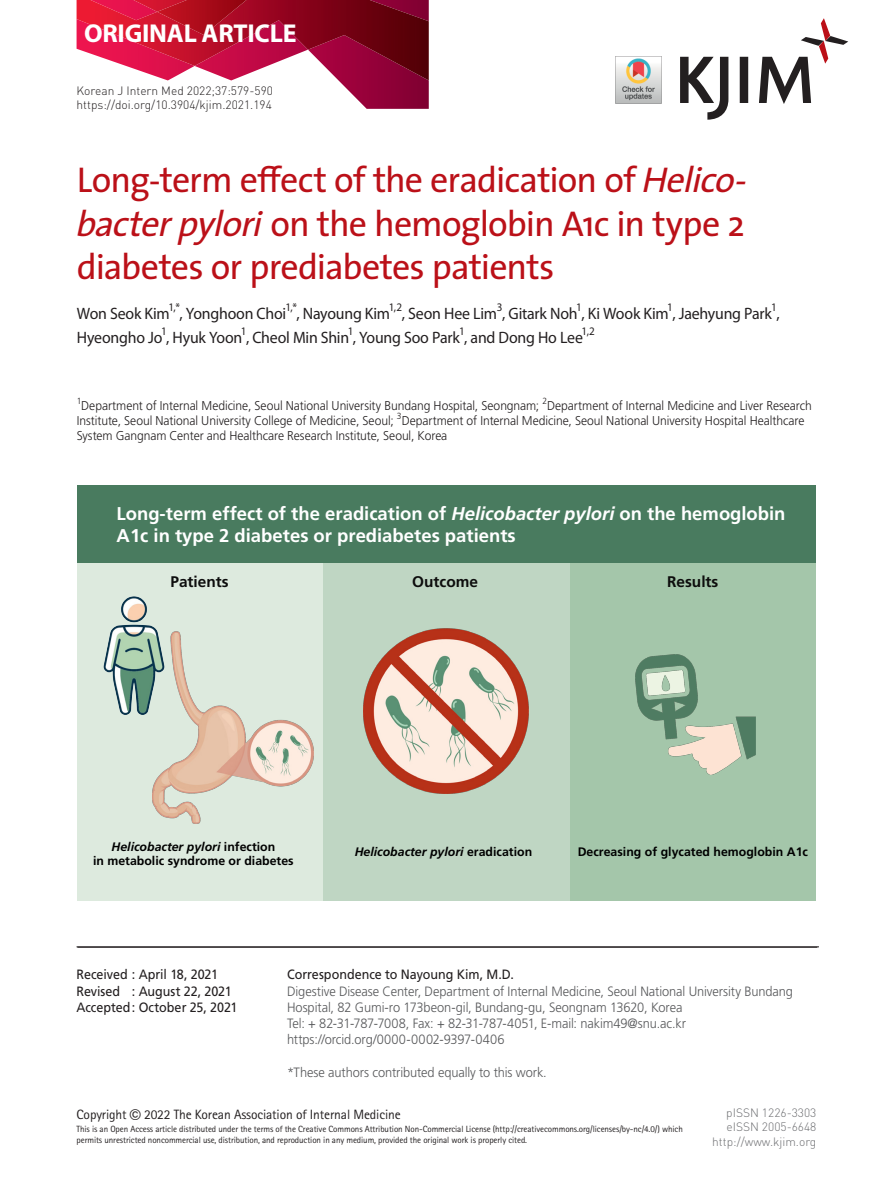
<style>
.page{position:relative;width:893px;height:1191px;background:#fff}
.page>*{position:absolute;margin:0;border:0;box-sizing:border-box;transform-origin:0 0}
.논문제목{font:36px/43.2px "The Sans";letter-spacing:-.025em;color:#bb1018}
.t1{font:700 25.95px "Myriad Pro";letter-spacing:-.01em;color:#fff}
.t2{font:700 18.45px/22.4px "Frutiger LT Std";color:#fff}
.저자{font:16.5px/24px "Myriad Pro";letter-spacing:-.01em;color:#231f20;scale:.96 1}
.t3{font:700 15.45px "Frutiger LT Std";color:#0d0d0d}
.교신저자{font:300 13.5px/16.2px "Frutiger LT Std";letter-spacing:-.01em;color:#57585a;scale:.95 1}
.교신저자-2{font:13.5px "Frutiger LT Std";letter-spacing:-.005em;color:#231f20;scale:.93 1}
.t4{font:13.5px "Rotis Sans Serif Std";letter-spacing:-.01em;color:#231f20}
.소속{font:300 12.75px/15.3px "Frutiger LT Std";letter-spacing:-.005em;color:#231f20;scale:.95 1}
.t5{font:700 12.3px/14.5px "Frutiger LT Std";color:#000;text-align:center}
.t6{font:italic 700 12.3px "Frutiger LT Std";color:#000}
.t7{font:300 12px "DIN Pro";color:#231f20}
.t8{font:300 12px/14.4px "DIN Pro";color:#6c6d70;text-align:right}
.t9{font:9px/10.8px "Rotis Sans Serif Std";letter-spacing:-.01em;color:#231f20}
.s1{font-style:italic}
.s2{font-style:normal}
.s3{font-family:"Helvetica";font-size:15px}
</style>
<div class="page">
<svg style="left:167px;top:80px;width:262px;height:29px"></svg>
<img style="left:77px;top:0;width:352px;height:80px">
<img style="left:157px;top:0;width:132px;height:35px">
<svg style="left:680px;top:18px;width:168px;height:102px"></svg>
<hr style="left:77px;top:946px;width:742px;height:1px;background:#231f20">
<div style="left:569px;top:562px;width:247px;height:338px;background:#a4c6aa"></div>
<div style="left:323px;top:562px;width:246px;height:338px;background:#bfd6c3"></div>
<div style="left:77px;top:562px;width:246px;height:338px;background:#ddeade"></div>
<div style="left:77px;top:485px;width:739px;height:78px;background:#497b5f"></div>
<img style="left:153px;top:631px;width:160px;height:192px">
<img style="left:103px;top:596px;width:62px;height:119px">
<img style="left:364px;top:628px;width:164px;height:165px">
<img style="left:635px;top:655px;width:120px;height:120px">
<img style="left:615px;top:56px;width:47px;height:47px">
<h2 class="t1" style="left:84px;top:17px;width:214px">ORIGINAL ARTICLE</h2>
<p class="t7" style="left:77px;top:82px;width:198px">Korean J Intern Med 2022;37:579-590</p>
<p class="t7" style="left:77px;top:96px;width:197px">https://doi.org/10.3904/kjim.2021.194</p>
<p class="논문제목" style="left:74px;top:158px;width:684px">Long-term effect of the eradication of <span class="s1">Helico&shy;bacterpylori</span>on the hemoglobin A1c in type 2 diabetes or prediabetes patients</p>
<p class="저자" style="left:77px;top:301px;width:733px">Won Seok Kim<sup>1,*</sup>, Yonghoon Choi<sup>1,*</sup>, Nayoung Kim<sup>1,2</sup>, Seon Hee Lim<sup>3</sup>, Gitark Noh<sup>1</sup>, Ki Wook Kim<sup>1</sup>, Jaehyung Park<sup>1</sup>,<br>Hyeongho Jo<sup>1</sup>, Hyuk Yoon<sup>1</sup>, Cheol Min Shin<sup>1</sup>, Young Soo Park<sup>1</sup>, and Dong Ho Lee<sup>1,2</sup></p>
<p class="소속" style="left:77px;top:398px;width:775px"><sup>1</sup>Department of Internal Medicine, Seoul National University Bundang Hospital, Seongnam; <sup>2</sup>Department of Internal Medicine and Liver Research<br>Institute, Seoul National University College of Medicine, Seoul; <sup>3</sup>Department of Internal Medicine, Seoul National University Hospital Healthcare<br>System Gangnam Center and Healthcare Research Institute, Seoul, Korea</p>
<p class="t2" style="left:117px;top:502px;width:670px">Long-term effect of the eradication of <span class="s1">Helicobacter pylori</span> on the hemoglobin<br>A1c in type 2 diabetes or prediabetes patients</p>
<p class="t3" style="left:170px;top:572px;width:60px">Patients</p>
<p class="t3" style="left:412px;top:573px;width:67px">Outcome</p>
<p class="t3" style="left:667px;top:573px;width:53px">Results</p>
<p class="t5" style="left:93px;top:839px;width:202px"><span class="s1">Helicobacter pylori</span> infection<br>in metabolic syndrome or diabetes</p>
<p class="t6" style="left:355px;top:844px;width:179px">Helicobacter pylori <span class="s2">eradication</span></p>
<p class="t5" style="left:578px;top:844px;width:232px">Decreasing of glycated hemoglobin A1c</p>
<p class="교신저자-2" style="left:76px;top:966px;width:154px">Received : April 18, 2021</p>
<p class="교신저자-2" style="left:76px;top:983px;width:169px">Revised : August 22, 2021</p>
<p class="교신저자-2" style="left:76px;top:999px;width:175px">Accepted: October 25, 2021</p>
<p class="교신저자-2" style="left:287px;top:966px;width:246px">Correspondence to Nayoung Kim, M.D.</p>
<p class="교신저자" style="left:287px;top:983px;width:534px">Digestive Disease Center, Department of Internal Medicine, Seoul National University Bundang<br>Hospital, 82 Gumi-ro 173beon-gil, Bundang-gu, Seongnam 13620, Korea</p>
<p class="교신저자" style="left:287px;top:1015px;width:421px">Tel: + 82-31-787-7008, Fax: + 82-31-787-4051, E-mail: nakim49@snu.ac.kr</p>
<p class="교신저자" style="left:287px;top:1031px;width:230px">https://orcid.org/0000-0002-9397-0406</p>
<p class="교신저자" style="left:287px;top:1064px;width:275px">*These authors contributed equally to this work.</p>
<p class="t4" style="left:77px;top:1106px;width:326px">Copyright <span class="s3">©</span> 2022 The Korean Association of Internal Medicine</p>
<p class="t9" style="left:77px;top:1123px;width:608px">This is an Open Access article distributed under the terms of the Creative Commons Attribution Non-Commercial License (http://creativecommons.org/licenses/by-nc/4.0/) which permits unrestricted noncommercial use, distribution, and reproduction in any medium, provided the original work is properly cited.</p>
<p class="t8" style="left:712px;top:1105px;width:106px">pISSN 1226-3303 eISSN 2005-6648 http://www.kjim.org</p>
</div>
